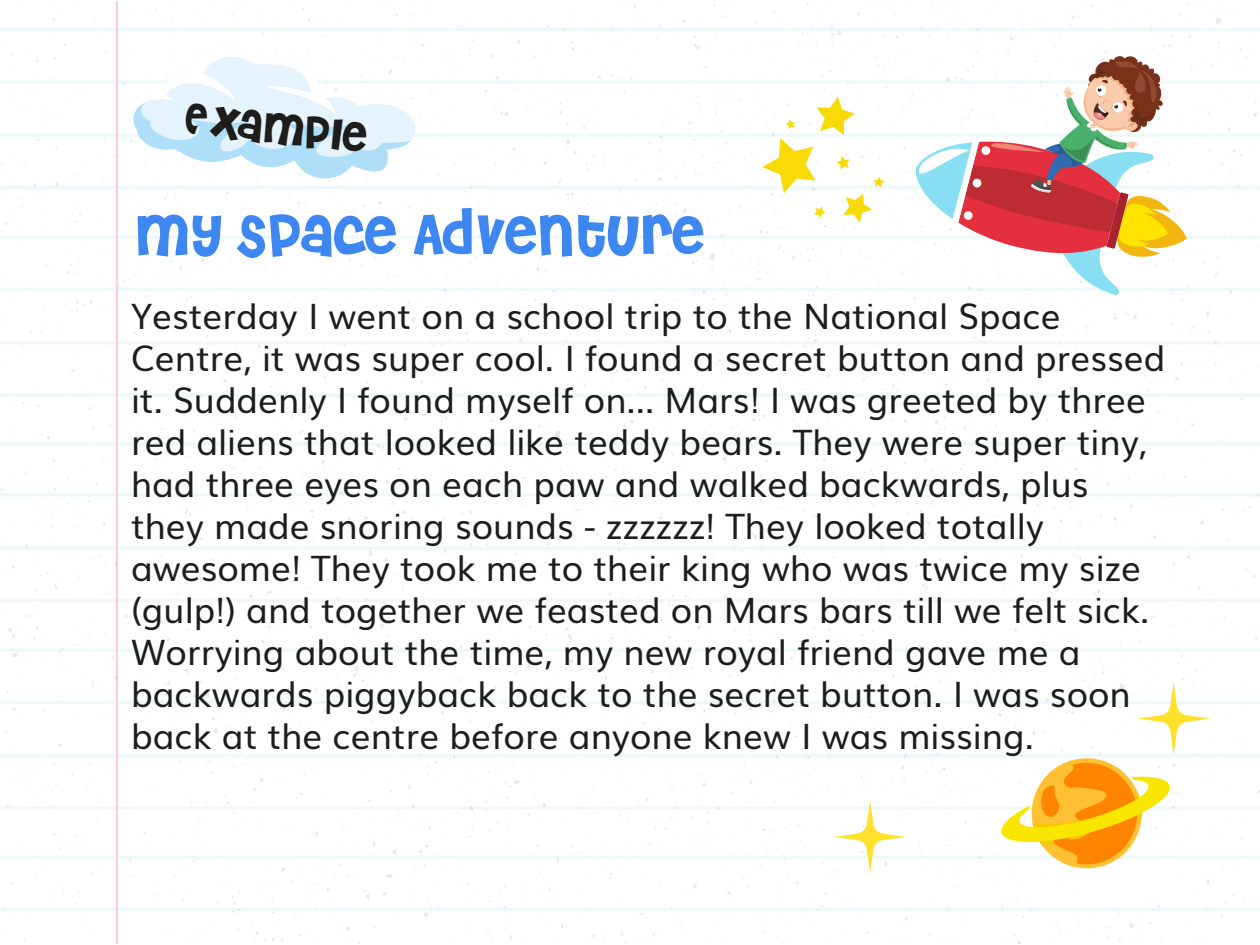
<style>
.page{position:relative;width:1260px;height:945px;background:#fff}
.page>*{position:absolute;margin:0;border:0;box-sizing:border-box;transform-origin:0 0}
.t1{font:57.75px "Cheri";color:#3e87f0}
.t2{font:43.75px "Cheri";color:#1d1d1b}
.t3{font:35px/42px "Muli";color:#1d1d1b}
</style>
<div class="page">
<img style="left:0;top:1px;width:1259px;height:943px">
<svg style="left:834px;top:801px;width:72px;height:72px"></svg>
<svg style="left:130px;top:34px;width:286px;height:151px"></svg>
<svg style="left:1000px;top:682px;width:210px;height:193px"></svg>
<svg style="left:762px;top:97px;width:123px;height:126px"></svg>
<svg style="left:914px;top:54px;width:273px;height:241px"></svg>
<p class="t2" style="left:185px;top:95px;width:185px;rotate:6deg">EXAMPLE</p>
<h1 class="t1" style="left:131px;top:204px;width:571px">MY SPACE ADVENTURE</h1>
<p class="t3" style="left:131px;top:293px;width:1036px">Yesterday I went on a school trip to the National Space Centre, it was super cool. I found a secret button and pressed it. Suddenly I found myself on... Mars! I was greeted by three red aliens that looked like teddy bears. They were super tiny, had three eyes on each paw and walked backwards, plus they made snoring sounds - zzzzzz! They looked totally awesome! They took me to their king who was twice my size (gulp!) and together we feasted on Mars bars till we felt sick.<br>Worrying about the time, my new royal friend gave me a backwards piggyback back to the secret button. I was soon back at the centre before anyone knew I was missing.</p>
</div>
